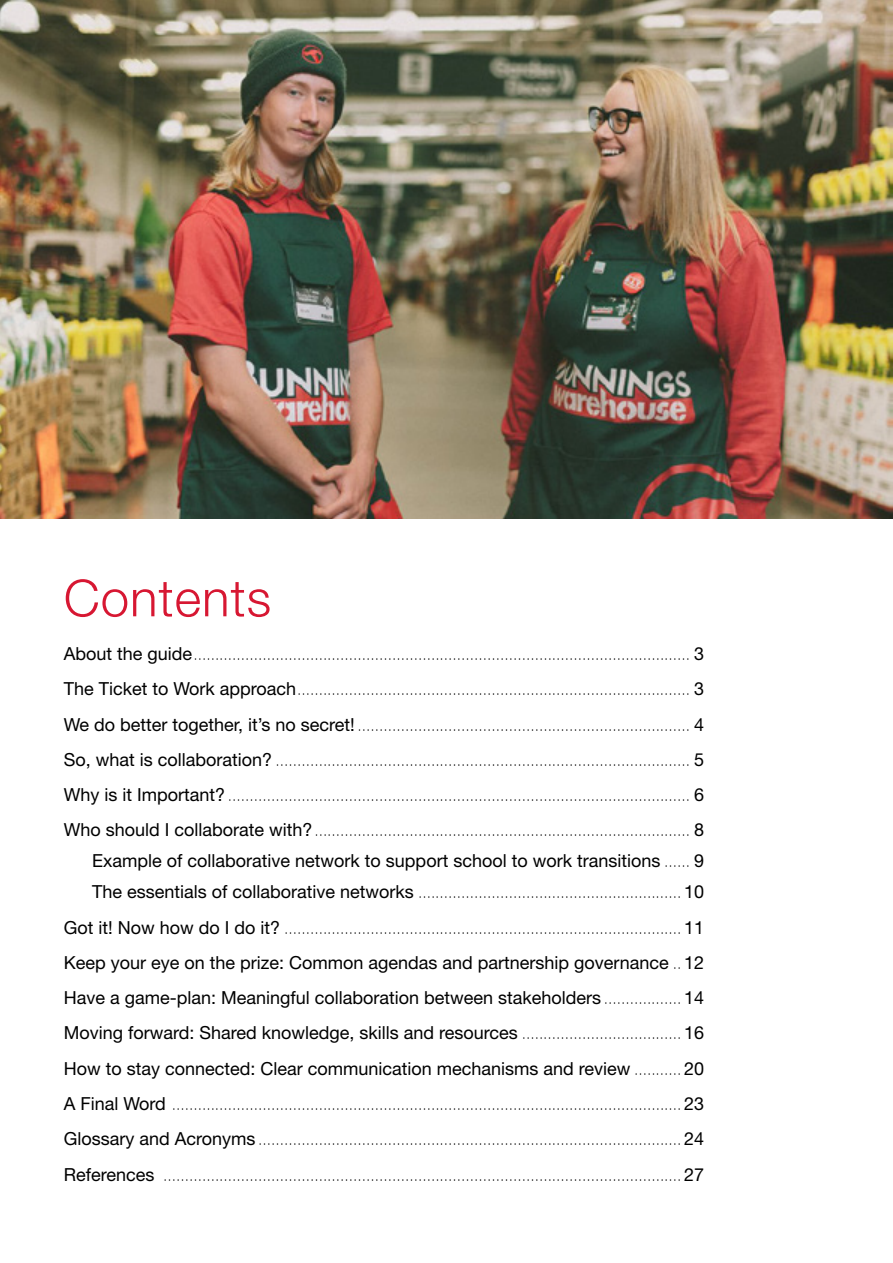
<style>
.page{position:relative;width:893px;height:1263px;background:#fff}
.page>*{position:absolute;margin:0;border:0;box-sizing:border-box;transform-origin:0 0}
.t1{font:300 51px "Helvetica Neue";letter-spacing:.02em;color:#d71732}
.t2{font:100 condensed 18px/35.2px "Helvetica Neue";color:#000;text-align:justify}
.t3{font:18px/31px "Helvetica Neue";color:#000}
.s1{font-weight:400;font-stretch:normal}
.s2{font-weight:100;font-stretch:condensed}
</style>
<div class="page">
<img style="left:0;top:0;width:893px;height:519px">
<h1 class="t1" style="left:64px;top:567px;width:209px">Contents</h1>
<p class="t2" style="left:64px;top:636px;width:642px"><span class="s1">About the guide</span>................................................................................................................... <span class="s1">3<br>The Ticket to Work approach</span>........................................................................................... <span class="s1">3<br>We do better together, it’s no secret!</span> ............................................................................. <span class="s1">4<br>So, what is collaboration?</span> ................................................................................................ <span class="s1">5<br>Why is it Important?</span> ........................................................................................................... <span class="s1">6<br>Who should I collaborate with?</span>....................................................................................... <span class="s1">8</span></p>
<p class="t3" style="left:92px;top:845px;width:613px">Example of collaborative network to support school to work transitions <span class="s2">......</span> 9<br>The essentials of collaborative networks <span class="s2">.............................................................</span> 10</p>
<p class="t2" style="left:64px;top:909px;width:642px"><span class="s1">Got it! Now how do I do it?</span> ............................................................................................ <span class="s1">11<br>Keep your eye on the prize: Common agendas and partnership governance</span> .. <span class="s1">12<br>Have a game-plan: Meaningful collaboration between stakeholders</span> .................. <span class="s1">14<br>Moving forward: Shared knowledge, skills and resources</span> ..................................... <span class="s1">16<br>How to stay connected: Clear communication mechanisms and review</span> ........... <span class="s1">20<br>A Final Word</span> ...................................................................................................................... <span class="s1">23<br>Glossary and Acronyms</span> .................................................................................................. <span class="s1">24<br>References</span> ........................................................................................................................ <span class="s1">27</span></p>
</div>
